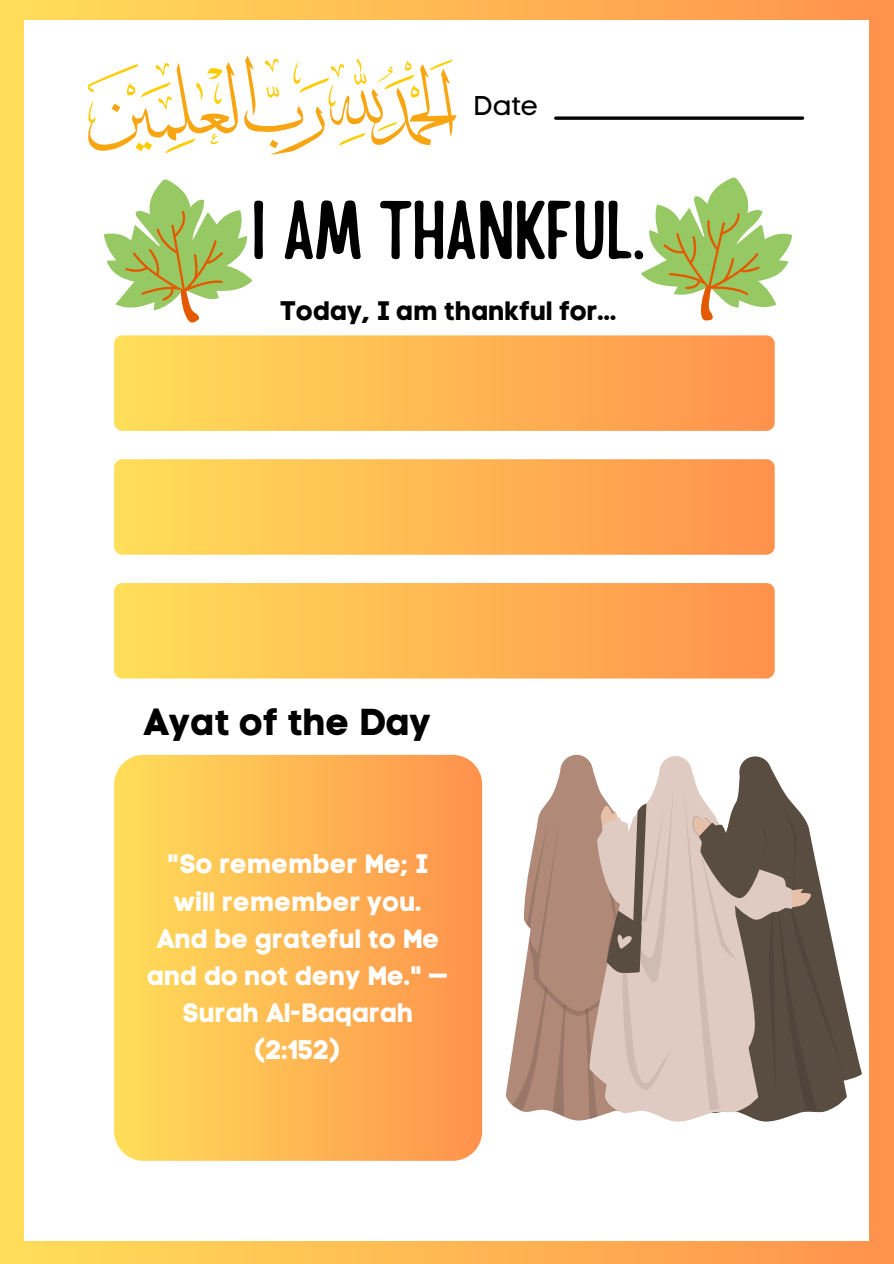
<style>
.page{position:relative;width:894px;height:1264px;background:#fff}
.page>*{position:absolute;margin:0;border:0;box-sizing:border-box;transform-origin:0 0}
.t1{font:81.6px "Handy Casual Condensed";color:#000}
.t2{font:37.35px "Code Pro Bold LC";color:#000}
.t3{font:26.85px "Code Pro Normal LC";color:#000}
.t4{font:26.55px/37.2px "Code Pro Bold LC";color:#fff;text-align:center}
.t5{font:26.55px "Code Pro Bold LC";color:#000}
</style>
<div class="page">
<div style="left:0;top:0;width:893px;height:1263px;background:linear-gradient(to right,#ffe061,#ff9756)"></div>
<div style="left:24px;top:20px;width:845px;height:1220px;background:#fff"></div>
<svg style="left:555px;top:116px;width:247px;height:4px"></svg>
<svg style="left:103px;top:179px;width:150px;height:144px"></svg>
<svg style="left:640px;top:177px;width:153px;height:144px"></svg>
<div style="left:114px;top:335px;width:660px;height:96px;background:linear-gradient(to right,#ffde59,#ff924d);border-radius:8px"></div>
<div style="left:114px;top:459px;width:660px;height:95px;background:linear-gradient(to right,#ffde59,#ff924d);border-radius:8px"></div>
<div style="left:114px;top:583px;width:660px;height:95px;background:linear-gradient(to right,#ffde59,#ff924d);border-radius:8px"></div>
<div style="left:114px;top:754px;width:368px;height:406px;background:linear-gradient(to right,#ffde59,#ff924d);border-radius:30px"></div>
<svg style="left:846px;top:1006px;width:16px;height:75px"></svg>
<svg style="left:505px;top:754px;width:341px;height:367px"></svg>
<svg style="left:87px;top:56px;width:369px;height:99px"></svg>
<p class="t3" style="left:473px;top:89px;width:67px">Date</p>
<p class="t1" style="left:252px;top:177px;width:395px">I AM THANKFUL.</p>
<p class="t5" style="left:280px;top:295px;width:339px">Today, I am thankful for...</p>
<p class="t2" style="left:143px;top:699px;width:290px">Ayat of the Day</p>
<h1 class="t4" style="left:147px;top:845px;width:303px">"So remember Me; I will remember you.<br>And be grateful to Me and do not deny Me." —<br>Surah Al-Baqarah (2:152)</h1>
</div>
